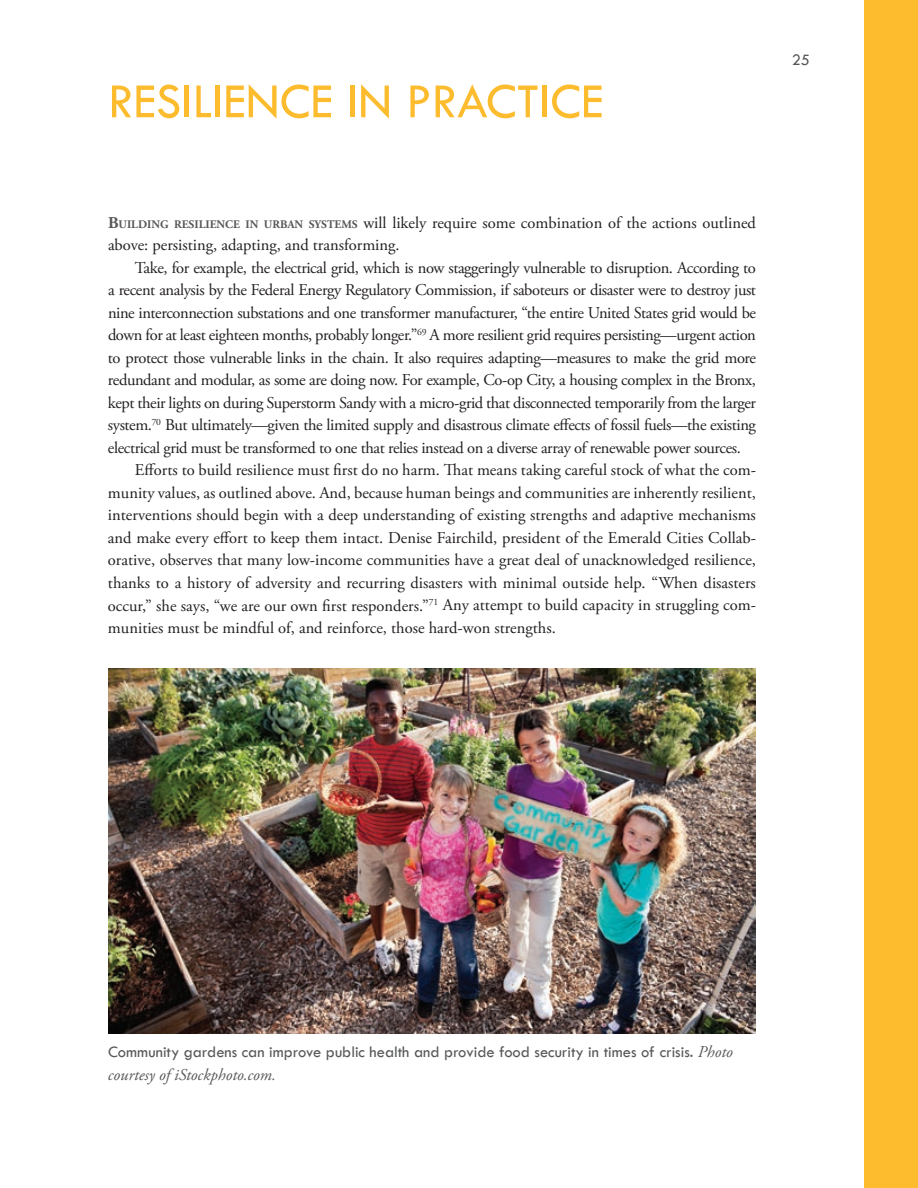
<style>
.page{position:relative;width:918px;height:1188px;background:#fff}
.page>*{position:absolute;margin:0;border:0;box-sizing:border-box;transform-origin:0 0}
.CH_title{font:51px "Tw Cen";color:#fdbc2e}
.txt_indent{font:16.5px/22.5px "Adobe Garamond Pro";letter-spacing:-.015em;color:#231f20;text-align:justify}
.txt-NoIndent{font:16.5px/22.5px "Adobe Garamond Pro";color:#231f20}
.Pullquote2{font:16.5px/22.5px "Tw Cen";color:#57585a}
.s1{font-weight:700;color:#57585a}
.s2{font-weight:700;font-size:11.55px;color:#57585a}
.s3{font-family:"Adobe Garamond Pro";font-style:italic}
</style>
<div class="page">
<div style="left:864px;top:0;width:54px;height:1188px;background:#fdbc2e"></div>
<img style="left:108px;top:669px;width:648px;height:364px">
<p class="CH_title" style="left:108px;top:70px;width:497px">RESILIENCE IN PRACTICE</p>
<p class="Pullquote2" style="left:792px;top:49px;width:20px">25</p>
<p class="txt-NoIndent" style="left:108px;top:212px;width:649px"><span class="s1">B</span><span class="s2">UILDING RESILIENCE IN URBAN SYSTEMS</span> will likely require some combination of the actions outlined above: persisting, adapting, and transforming.</p>
<p class="txt_indent" style="left:108px;top:257px;width:650px;text-indent:27px">Take, for example, the electrical grid, which is now staggeringly vulnerable to disruption. According to a recent analysis by the Federal Energy Regulatory Commission, if saboteurs or disaster were to destroy just nine interconnection substations and one transformer manufacturer, “the entire United States grid would be down for at least eighteen months, probably longer.”<sup>69</sup> A more resilient grid requires persisting—urgent action to protect those vulnerable links in the chain. It also requires adapting—measures to make the grid more redundant and modular, as some are doing now. For example, Co-op City, a housing complex in the Bronx, kept their lights on during Superstorm Sandy with a micro-grid that disconnected temporarily from the larger system.<sup>70</sup> But ultimately—given the limited supply and disastrous climate effects of fossil fuels—the existing electrical grid must be transformed to one that relies instead on a diverse array of renewable power sources.</p>
<p class="txt_indent" style="left:108px;top:460px;width:650px;text-indent:27px">Efforts to build resilience must first do no harm. That means taking careful stock of what the com&shy;munity values, as outlined above. And, because human beings and communities are inherently resilient, interventions should begin with a deep understanding of existing strengths and adaptive mechanisms and make every effort to keep them intact. Denise Fairchild, president of the Emerald Cities Collab&shy;orative, observes that many low-income communities have a great deal of unacknowledged resilience, thanks to a history of adversity and recurring disasters with minimal outside help. “When disasters occur,” she says, “we are our own first responders.”<sup>71</sup> Any attempt to build capacity in struggling com&shy;munities must be mindful of, and reinforce, those hard-won strengths.</p>
<p class="Pullquote2" style="left:108px;top:1041px;width:626px">Community gardens can improve public health and provide food security in times of crisis. <span class="s3">Photo courtesy of iStockphoto.com.</span></p>
</div>
